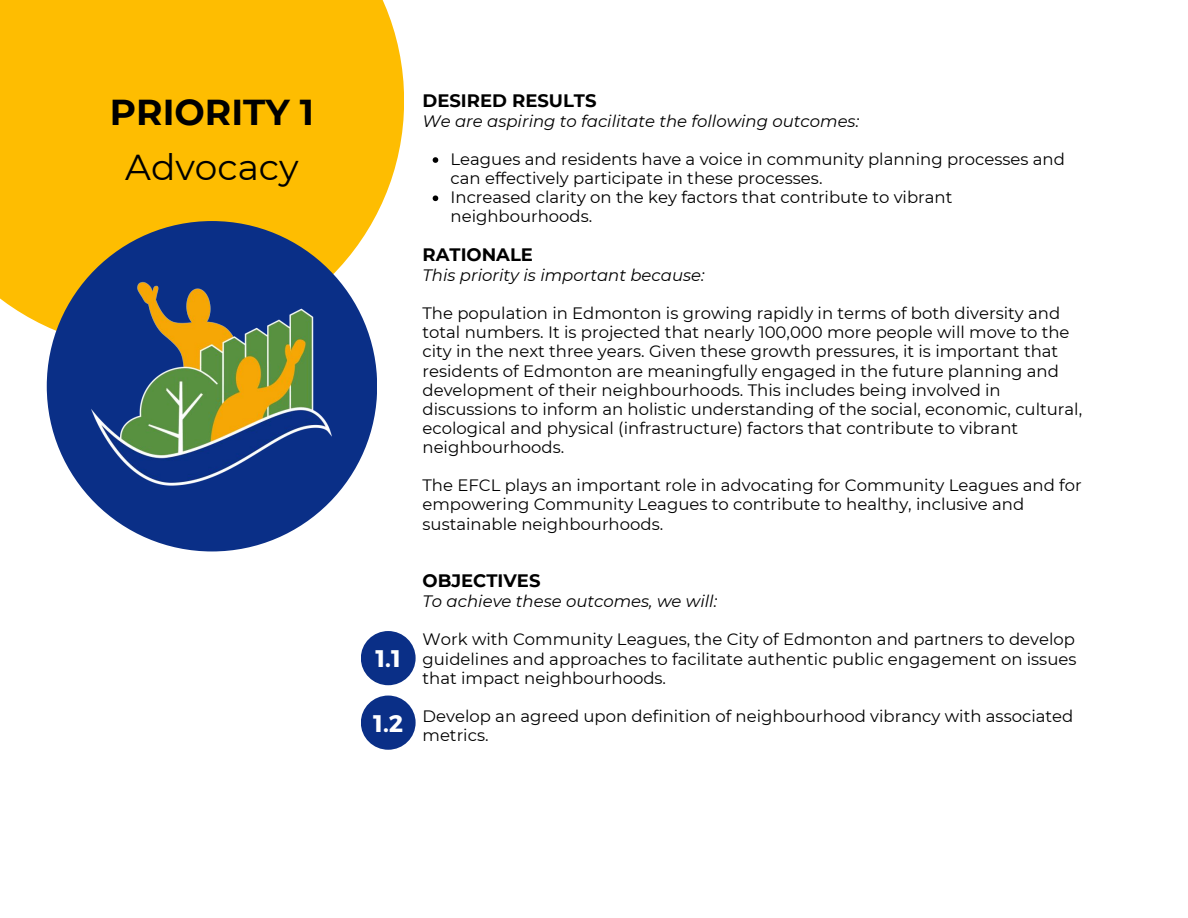
<style>
.page{position:relative;width:1188px;height:918px;background:#fff}
.page>*{position:absolute;margin:0;border:0;box-sizing:border-box;transform-origin:0 0}
.t1{font:700 36px "Montserrat";color:#000}
.t2{font:36px "Montserrat";color:#000}
.t3{font:700 24px "Montserrat";color:#fff}
.t4{font:700 18px "Montserrat";color:#000}
.t5{font:16.5px/19.2px "Montserrat";color:#000}
.t6{font:italic 16.5px "Montserrat";color:#000}
</style>
<div class="page">
<div style="left:0;top:0;width:404px;height:350px;background:#febd01"></div>
<svg style="left:433px;top:157px;width:5px;height:6px"></svg>
<svg style="left:433px;top:195px;width:5px;height:6px"></svg>
<div style="left:361px;top:631px;width:55px;height:54px;background:#0a2f87;border-radius:50%"></div>
<div style="left:361px;top:696px;width:55px;height:54px;background:#0a2f87;border-radius:50%"></div>
<div style="left:47px;top:221px;width:330px;height:330px;background:#0a2f87;border-radius:50%"></div>
<img style="left:92px;top:282px;width:239px;height:204px">
<h1 class="t1" style="left:110px;top:90px;width:206px">PRIORITY 1</h1>
<h1 class="t2" style="left:125px;top:145px;width:175px">Advocacy</h1>
<p class="t3" style="left:375px;top:643px;width:27px">1.1</p>
<h3 class="t3" style="left:373px;top:707px;width:32px">1.2</h3>
<p class="t4" style="left:423px;top:89px;width:176px">DESIRED RESULTS</p>
<p class="t6" style="left:423px;top:111px;width:438px">We are aspiring to facilitate the following outcomes:</p>
<p class="t5" style="left:451px;top:150px;width:616px">Leagues and residents have a voice in community planning processes and can effectively participate in these processes.<br>Increased clarity on the key factors that contribute to vibrant neighbourhoods.</p>
<p class="t4" style="left:423px;top:243px;width:112px">RATIONALE</p>
<p class="t6" style="left:423px;top:265px;width:284px">This priority is important because:</p>
<p class="t5" style="left:423px;top:304px;width:661px">The population in Edmonton is growing rapidly in terms of both diversity and total numbers. It is projected that nearly 100,000 more people will move to the city in the next three years. Given these growth pressures, it is important that residents of Edmonton are meaningfully engaged in the future planning and development of their neighbourhoods. This includes being involved in discussions to inform an holistic understanding of the social, economic, cultural, ecological and physical (infrastructure) factors that contribute to vibrant neighbourhoods.</p>
<p class="t5" style="left:423px;top:476px;width:661px">The EFCL plays an important role in advocating for Community Leagues and for empowering Community Leagues to contribute to healthy, inclusive and sustainable neighbourhoods.</p>
<p class="t4" style="left:423px;top:570px;width:119px">OBJECTIVES</p>
<p class="t6" style="left:423px;top:591px;width:296px">To achieve these outcomes, we will:</p>
<p class="t5" style="left:423px;top:630px;width:655px;text-align:justify">Work with Community Leagues, the City of Edmonton and partners to develop guidelines and approaches to facilitate authentic public engagement on issues that impact neighbourhoods.</p>
<p class="t5" style="left:423px;top:706px;width:652px">Develop an agreed upon definition of neighbourhood vibrancy with associated metrics.</p>
</div>
